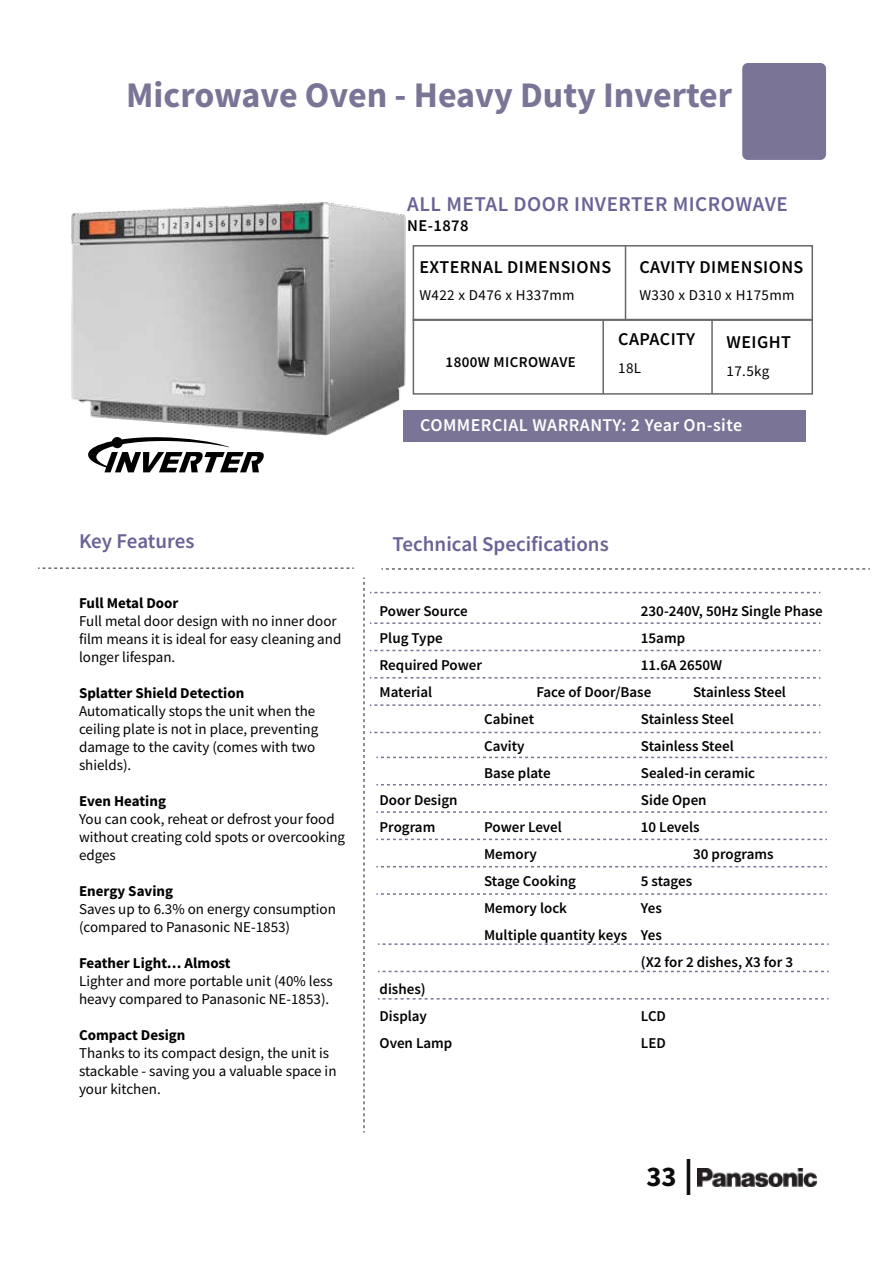
<style>
.page{position:relative;width:893px;height:1263px;background:#fff}
.page>*{position:absolute;margin:0;border:0;box-sizing:border-box;transform-origin:0 0}
.t1{font:700 36px "Source Sans Pro";color:#7a7496}
.t2{font:700 28.5px "Source Sans Pro";color:#0b0b0c}
.t3{font:600 21px "Source Sans Pro";color:#686296}
.t4{font:600 21px "Source Sans Pro";letter-spacing:.025em;color:#696396}
.t5{font:600 18px "Source Sans Pro";letter-spacing:.025em;color:#020202}
.t6{font:600 18px "Source Sans Pro";letter-spacing:.025em;color:#fff}
.t7{font:600 16.5px "Source Sans Pro";letter-spacing:.025em;color:#020202}
.t8{font:15px/18px "Source Sans Pro";color:#000}
.t9{font:600 15px/27px "Source Sans Pro";color:#000}
.t10{font:700 15px "Source Sans Pro";color:#000}
.t11{font:15px "Source Sans Pro";letter-spacing:.025em;color:#020202}
.t12{font:600 15px "Source Sans Pro";letter-spacing:.025em;color:#020202}
.s1{font-size:36px}
</style>
<div class="page">
<img style="left:71px;top:202px;width:338px;height:240px">
<div style="left:413px;top:245px;width:400px;height:76px;border:2px solid #686868"></div>
<div style="left:413px;top:319px;width:400px;height:76px;border:2px solid #686868"></div>
<hr style="left:625px;top:245px;width:1px;height:75px;background:#686868">
<div style="left:403px;top:410px;width:402px;height:31px;background:#7a7496"></div>
<hr style="left:602px;top:320px;width:2px;height:74px;background:#686868">
<hr style="left:711px;top:320px;width:2px;height:74px;background:#686868">
<svg style="left:363px;top:577px;width:466px;height:555px"></svg>
<svg style="left:38px;top:567px;width:316px;height:2px"></svg>
<svg style="left:381px;top:568px;width:489px;height:2px"></svg>
<img style="left:698px;top:1168px;width:118px;height:18px">
<svg style="left:88px;top:437px;width:176px;height:35px"></svg>
<div style="left:742px;top:63px;width:84px;height:97px;background:#7a7496;border-radius:6px"></div>
<h1 class="t1" style="left:126px;top:71px;width:607px">Microwave Oven - Heavy Duty Inverter</h1>
<h3 class="t4" style="left:407px;top:190px;width:382px">ALL METAL DOOR INVERTER MICROWAVE</h3>
<p class="t7" style="left:407px;top:215px;width:63px">NE-1878</p>
<p class="t5" style="left:419px;top:255px;width:193px">EXTERNAL DIMENSIONS</p>
<p class="t11" style="left:419px;top:285px;width:157px">W422 x D476 x H337mm</p>
<p class="t5" style="left:639px;top:255px;width:166px">CAVITY DIMENSIONS</p>
<p class="t11" style="left:639px;top:285px;width:157px">W330 x D310 x H175mm</p>
<p class="t12" style="left:446px;top:352px;width:132px">1800W MICROWAVE</p>
<p class="t5" style="left:618px;top:327px;width:79px">CAPACITY</p>
<p class="t11" style="left:618px;top:359px;width:24px">18L</p>
<p class="t5" style="left:727px;top:330px;width:66px">WEIGHT</p>
<p class="t11" style="left:727px;top:362px;width:44px">17.5kg</p>
<p class="t6" style="left:420px;top:413px;width:323px">COMMERCIAL WARRANTY: 2 Year On-site</p>
<h3 class="t3" style="left:79px;top:527px;width:117px">Key Features</h3>
<p class="t10" style="left:79px;top:592px;width:101px">Full Metal Door</p>
<p class="t8" style="left:79px;top:612px;width:264px">Full metal door design with no inner door film means it is ideal for easy cleaning and longer lifespan.</p>
<p class="t10" style="left:79px;top:682px;width:167px">Splatter Shield Detection</p>
<p class="t8" style="left:79px;top:702px;width:241px">Automatically stops the unit when the ceiling plate is not in place, preventing damage to the cavity (comes with two shields).</p>
<p class="t10" style="left:79px;top:790px;width:88px">Even Heating</p>
<p class="t8" style="left:79px;top:810px;width:268px">You can cook, reheat or defrost your food without creating cold spots or overcooking edges</p>
<p class="t10" style="left:79px;top:880px;width:96px">Energy Saving</p>
<p class="t8" style="left:79px;top:900px;width:258px">Saves up to 6.3% on energy consumption (compared to Panasonic NE-1853)</p>
<p class="t10" style="left:79px;top:952px;width:153px">Feather Light… Almost</p>
<p class="t8" style="left:79px;top:972px;width:255px">Lighter and more portable unit (40% less heavy compared to Panasonic NE-1853).</p>
<p class="t10" style="left:79px;top:1024px;width:108px">Compact Design</p>
<p class="t8" style="left:79px;top:1044px;width:259px">Thanks to its compact design, the unit is stackable - saving you a valuable space in your kitchen.</p>
<h3 class="t3" style="left:392px;top:530px;width:218px">Technical Specifications</h3>
<p class="t9" style="left:380px;top:597px;width:90px">Power Source</p>
<p class="t9" style="left:641px;top:597px;width:183px">230-240V, 50Hz Single Phase</p>
<p class="t9" style="left:380px;top:624px;width:65px">Plug Type</p>
<p class="t9" style="left:641px;top:624px;width:46px">15amp</p>
<p class="t9" style="left:380px;top:651px;width:104px">Required Power</p>
<p class="t9" style="left:641px;top:651px;width:83px">11.6A 2650W</p>
<p class="t9" style="left:380px;top:678px;width:54px">Material</p>
<p class="t9" style="left:536px;top:678px;width:116px">Face of Door/Base</p>
<p class="t9" style="left:693px;top:678px;width:94px">Stainless Steel</p>
<p class="t9" style="left:484px;top:705px;width:52px">Cabinet</p>
<p class="t9" style="left:641px;top:705px;width:94px">Stainless Steel</p>
<p class="t9" style="left:484px;top:732px;width:42px">Cavity</p>
<p class="t9" style="left:641px;top:732px;width:94px">Stainless Steel</p>
<p class="t9" style="left:484px;top:759px;width:68px">Base plate</p>
<p class="t9" style="left:641px;top:759px;width:116px">Sealed-in ceramic</p>
<p class="t9" style="left:380px;top:786px;width:80px">Door Design</p>
<p class="t9" style="left:641px;top:786px;width:67px">Side Open</p>
<p class="t9" style="left:380px;top:813px;width:57px">Program</p>
<p class="t9" style="left:484px;top:813px;width:79px">Power Level</p>
<p class="t9" style="left:641px;top:813px;width:60px">10 Levels</p>
<p class="t9" style="left:484px;top:840px;width:54px">Memory</p>
<p class="t9" style="left:693px;top:840px;width:82px">30 programs</p>
<p class="t9" style="left:484px;top:867px;width:93px">Stage Cooking</p>
<p class="t9" style="left:641px;top:867px;width:53px">5 stages</p>
<p class="t9" style="left:484px;top:894px;width:84px">Memory lock</p>
<p class="t9" style="left:641px;top:894px;width:22px">Yes</p>
<p class="t9" style="left:484px;top:921px;width:179px">Multiple quantity keys Yes</p>
<p class="t9" style="left:641px;top:948px;width:154px">(X2 for 2 dishes, X3 for 3</p>
<p class="t9" style="left:380px;top:975px;width:49px">dishes)<br>Display</p>
<p class="t9" style="left:641px;top:1002px;width:27px">LCD</p>
<p class="t9" style="left:380px;top:1029px;width:74px">Oven Lamp</p>
<p class="t9" style="left:641px;top:1029px;width:26px">LED</p>
<h2 class="t2" style="left:646px;top:1157px;width:48px">33 <span class="s1">|</span></h2>
</div>
